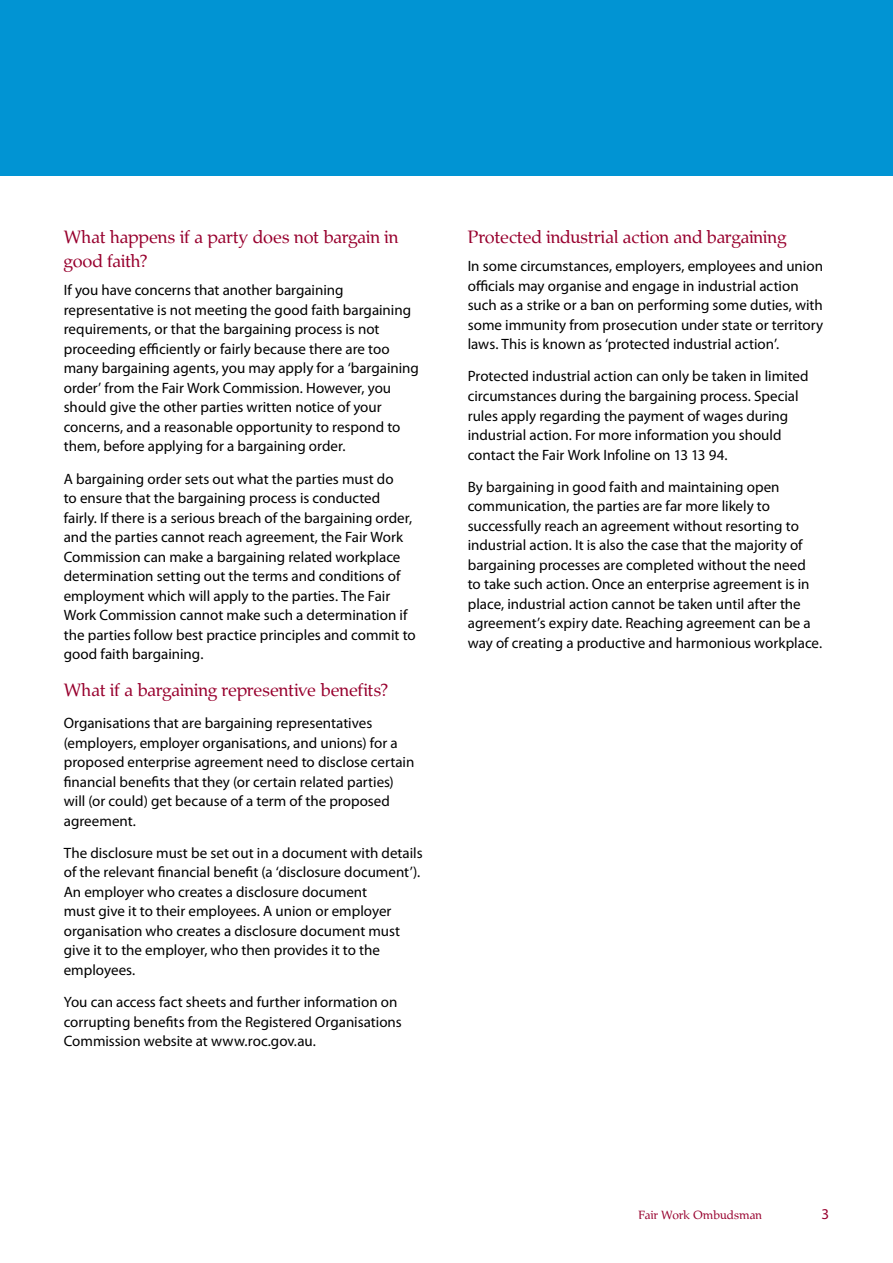
<style>
.page{position:relative;width:893px;height:1263px;background:#fff}
.page>*{position:absolute;margin:0;border:0;box-sizing:border-box;transform-origin:0 0}
.A_head{font:18px/24px "Fair Work";letter-spacing:-.005em;color:#98002e}
.body{font:18px "Fair Work";letter-spacing:-.005em;color:#98002e}
.body-2{font:15px/19.5px "Myriad Pro";color:#000}
.body-3{font:15px "Myriad Pro";color:#98002e}
.body-4{font:12px "Fair Work";letter-spacing:.015em;color:#98002e}
</style>
<div class="page">
<div style="left:0;top:0;width:893px;height:176px;background:#0194d3"></div>
<p class="A_head" style="left:64px;top:225px;width:336px">What happens if a party does not bargain in good faith?</p>
<p class="body-2" style="left:64px;top:280px;width:357px">If you have concerns that another bargaining representative is not meeting the good faith bargaining requirements, or that the bargaining process is not proceeding efficiently or fairly because there are too many bargaining agents, you may apply for a ‘bargaining order’ from the Fair Work Commission. However, you should give the other parties written notice of your concerns, and a reasonable opportunity to respond to them, before applying for a bargaining order.</p>
<p class="body-2" style="left:64px;top:468px;width:353px">A bargaining order sets out what the parties must do<br>to ensure that the bargaining process is conducted fairly. If there is a serious breach of the bargaining order, and the parties cannot reach agreement, the Fair Work Commission can make a bargaining related workplace determination setting out the terms and conditions of employment which will apply to the parties. The Fair Work Commission cannot make such a determination if the parties follow best practice principles and commit to good faith bargaining.</p>
<p class="body" style="left:64px;top:679px;width:326px">What if a bargaining representive benefits?</p>
<p class="body-2" style="left:64px;top:713px;width:352px">Organisations that are bargaining representatives (employers, employer organisations, and unions) for a proposed enterprise agreement need to disclose certain financial benefits that they (or certain related parties) will (or could) get because of a term of the proposed agreement.</p>
<p class="body-2" style="left:64px;top:843px;width:360px">The disclosure must be set out in a document with details of the relevant financial benefit (a ‘disclosure document’).<br>An employer who creates a disclosure document<br>must give it to their employees. A union or employer organisation who creates a disclosure document must give it to the employer, who then provides it to the employees.</p>
<p class="body-2" style="left:64px;top:992px;width:339px">You can access fact sheets and further information on corrupting benefits from the Registered Organisations<br>Commission website at www.roc.gov.au.</p>
<p class="A_head" style="left:468px;top:225px;width:320px">Protected industrial action and bargaining</p>
<p class="body-2" style="left:468px;top:256px;width:357px">In some circumstances, employers, employees and union officials may organise and engage in industrial action such as a strike or a ban on performing some duties, with some immunity from prosecution under state or territory laws. This is known as ‘protected industrial action’.</p>
<p class="body-2" style="left:468px;top:366px;width:342px">Protected industrial action can only be taken in limited circumstances during the bargaining process. Special rules apply regarding the payment of wages during industrial action. For more information you should contact the Fair Work Infoline on 13 13 94.</p>
<p class="body-2" style="left:468px;top:477px;width:356px">By bargaining in good faith and maintaining open communication, the parties are far more likely to successfully reach an agreement without resorting to industrial action. It is also the case that the majority of bargaining processes are completed without the need to take such action. Once an enterprise agreement is in place, industrial action cannot be taken until after the agreement’s expiry date. Reaching agreement can be a way of creating a productive and harmonious workplace.</p>
<p class="body-4" style="left:639px;top:1208px;width:125px">Fair Work Ombudsman</p>
<p class="body-3" style="left:821px;top:1205px;width:9px">3</p>
</div>
